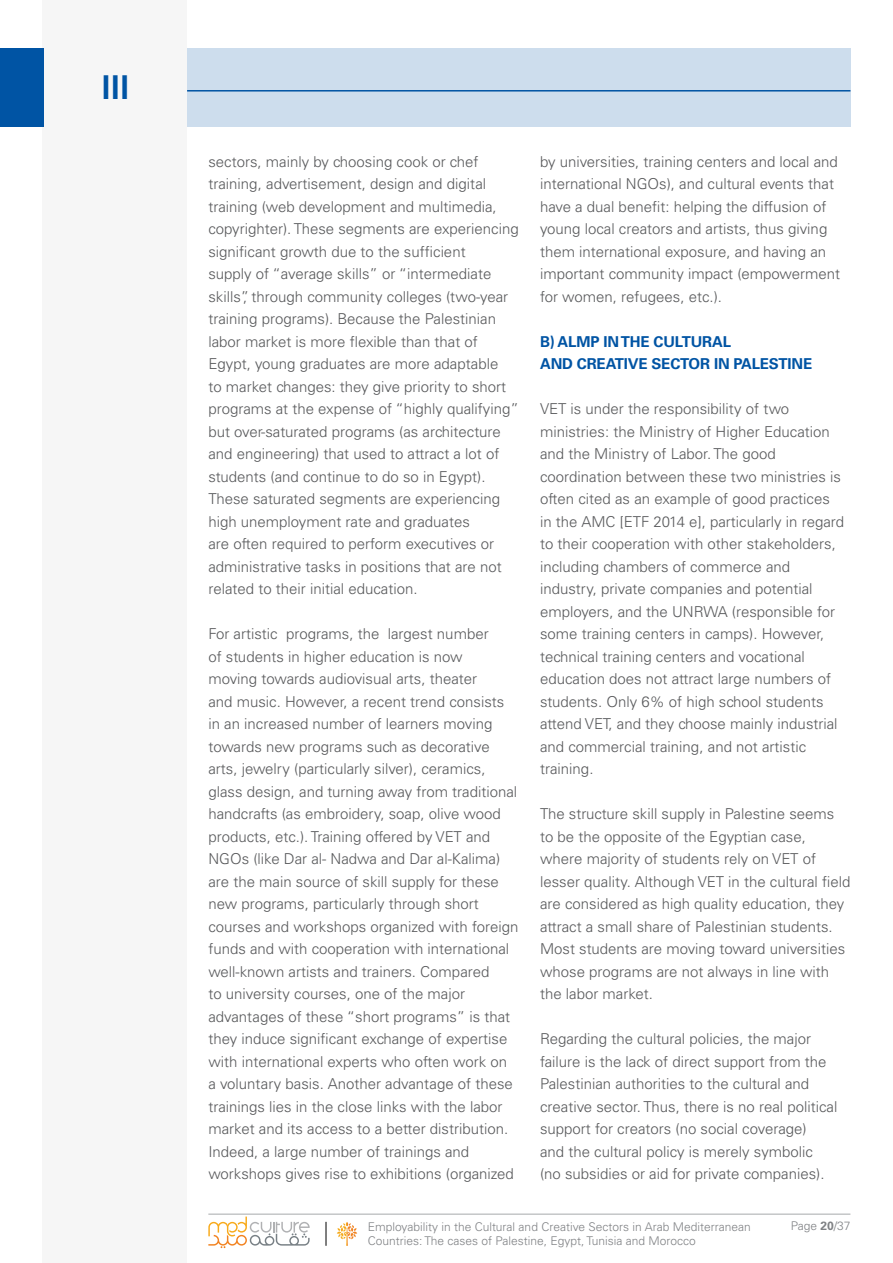
<style>
.page{position:relative;width:893px;height:1263px;background:#fff}
.page>*{position:absolute;margin:0;border:0;box-sizing:border-box;transform-origin:0 0}
.t1{font:700 33px "Century Gothic";color:#0054a4}
.t2{font:300 15px/22.5px "Univers";color:#58595b}
.t3{font:700 15px/22.5px "Univers";letter-spacing:-.01em;color:#0054a4}
.t4{font:300 12px/14.4px "Univers";color:#808285}
.s1{font-family:"Univers CE";font-weight:700}
</style>
<div class="page">
<div style="left:43px;top:0;width:144px;height:1263px;background:#f6f6f6"></div>
<hr style="left:208px;top:1214px;width:642px;height:1px;background:#a7a9ac">
<svg style="left:208px;top:1216px;width:102px;height:32px"></svg>
<svg style="left:337px;top:1222px;width:20px;height:24px"></svg>
<svg style="left:326px;top:1222px;width:1px;height:24px"></svg>
<div style="left:0;top:49px;width:44px;height:78px;background:#0054a4"></div>
<div style="left:187px;top:49px;width:663px;height:78px;background:#cddded"></div>
<h1 class="t1" style="left:102px;top:66px;width:29px">III</h1>
<p class="t2" style="left:208px;top:150px;width:312px">sectors, mainly by choosing cook or chef training, advertisement, design and digital training (web development and multimedia, copyrighter). These segments are experiencing significant growth due to the sufficient<br>supply of “average skills” or “intermediate skills”, through community colleges (two-year training programs). Because the Palestinian labor market is more flexible than that of Egypt, young graduates are more adaptable<br>to market changes: they give priority to short programs at the expense of “highly qualifying” but over-saturated programs (as architecture and engineering) that used to attract a lot of students (and continue to do so in Egypt).<br>These saturated segments are experiencing high unemployment rate and graduates<br>are often required to perform executives or administrative tasks in positions that are not related to their initial education.</p>
<p class="t2" style="left:208px;top:622px;width:312px">For artistic programs, the largest number<br>of students in higher education is now<br>moving towards audiovisual arts, theater<br>and music. However, a recent trend consists in an increased number of learners moving towards new programs such as decorative arts, jewelry (particularly silver), ceramics, glass design, and turning away from traditional handcrafts (as embroidery, soap, olive wood products, etc.). Training offered by VET and NGOs (like Dar al- Nadwa and Dar al-Kalima) are the main source of skill supply for these new programs, particularly through short courses and workshops organized with foreign funds and with cooperation with international well-known artists and trainers. Compared<br>to university courses, one of the major advantages of these “short programs” is that they induce significant exchange of expertise with international experts who often work on<br>a voluntary basis. Another advantage of these trainings lies in the close links with the labor market and its access to a better distribution.<br>Indeed, a large number of trainings and workshops gives rise to exhibitions (organized</p>
<p class="t2" style="left:540px;top:150px;width:302px">by universities, training centers and local and international NGOs), and cultural events that have a dual benefit: helping the diffusion of young local creators and artists, thus giving them international exposure, and having an important community impact (empowerment for women, refugees, etc.).</p>
<p class="t3" style="left:540px;top:330px;width:274px">B) ALMP IN THE CULTURAL<br>AND CREATIVE SECTOR IN PALESTINE</p>
<p class="t2" style="left:540px;top:397px;width:306px">VET is under the responsibility of two ministries: the Ministry of Higher Education and the Ministry of Labor. The good coordination between these two ministries is often cited as an example of good practices in the AMC [ETF 2014 e], particularly in regard to their cooperation with other stakeholders, including chambers of commerce and industry, private companies and potential employers, and the UNRWA (responsible for some training centers in camps). However, technical training centers and vocational education does not attract large numbers of students. Only 6% of high school students attend VET, and they choose mainly industrial and commercial training, and not artistic training.</p>
<p class="t2" style="left:540px;top:802px;width:312px">The structure skill supply in Palestine seems to be the opposite of the Egyptian case, where majority of students rely on VET of lesser quality. Although VET in the cultural field are considered as high quality education, they attract a small share of Palestinian students.<br>Most students are moving toward universities whose programs are not always in line with the labor market.</p>
<p class="t2" style="left:540px;top:1027px;width:299px">Regarding the cultural policies, the major failure is the lack of direct support from the Palestinian authorities to the cultural and creative sector. Thus, there is no real political support for creators (no social coverage)<br>and the cultural policy is merely symbolic (no subsidies or aid for private companies).</p>
<p class="t4" style="left:368px;top:1219px;width:384px">Employability in the Cultural and Creative Sectors in Arab Mediterranean<br>Countries: The cases of Palestine, Egypt, Tunisia and Morocco</p>
<p class="t4" style="left:791px;top:1218px;width:61px">Page <span class="s1">20</span>/37</p>
</div>
